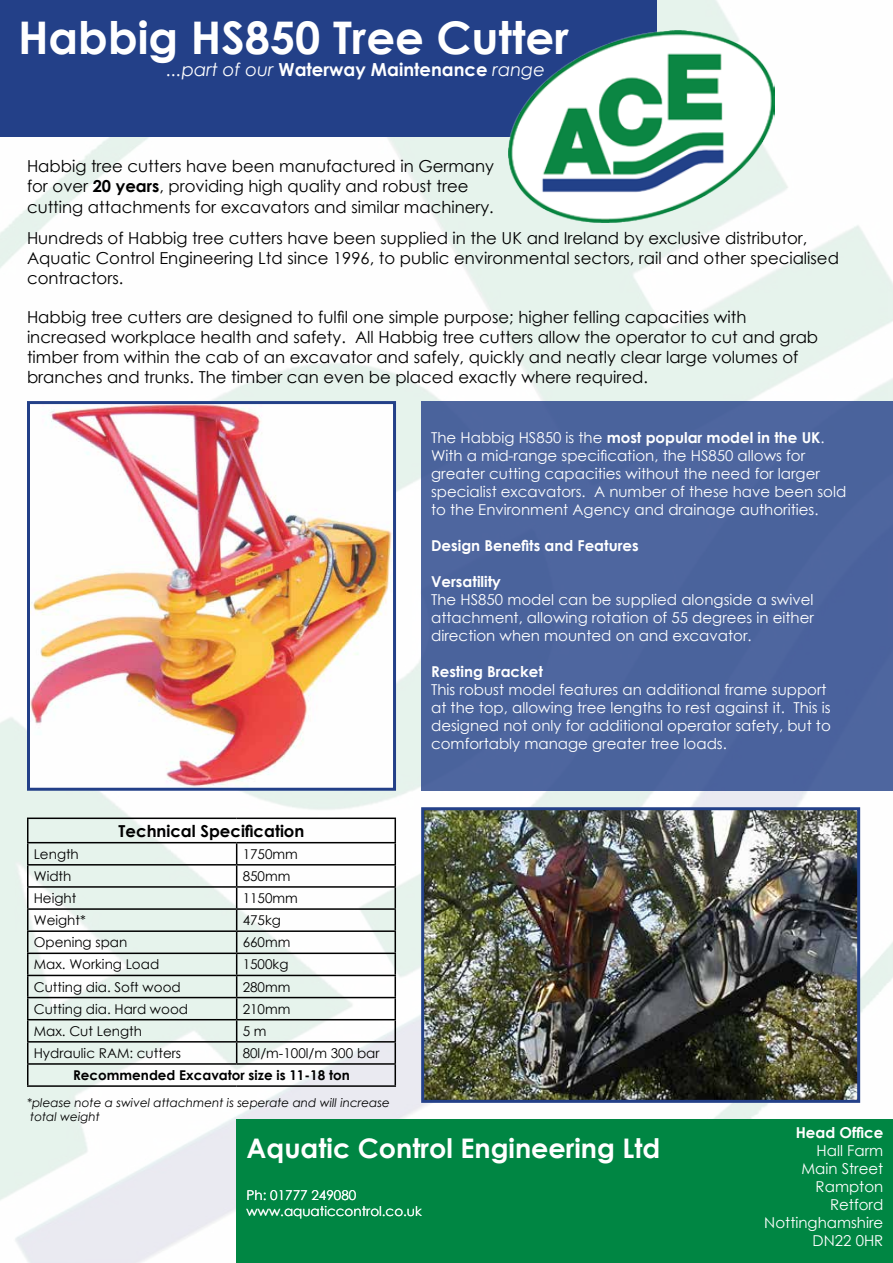
<style>
.page{position:relative;width:893px;height:1263px;background:#fff}
.page>*{position:absolute;margin:0;border:0;box-sizing:border-box;transform-origin:0 0}
.t1{font:700 45px "Century Gothic";color:#fff}
.t2{font:700 27px "Century Gothic";color:#fff}
.t3{font:700 18px "Century Gothic";color:#fff}
.t4{font:16.5px/19.8px "Century Gothic";color:#000}
.t5{font:700 16.5px "Century Gothic";color:#000}
.t6{font:15px/18px "Century Gothic";color:#fff}
.t7{font:700 15px "Century Gothic";color:#fff}
.t8{font:13.5px "Century Gothic";color:#000}
.t9{font:13.5px/16.2px "Century Gothic";color:#fff}
.t10{font:700 13.5px "Century Gothic";color:#000}
.t11{font:italic 12px/14.4px "Century Gothic";color:#000}
.s1{font-weight:400;font-style:italic}
.s2{font-weight:700}
</style>
<div class="page">
<img style="left:0;top:0;width:893px;height:1263px">
<div style="left:0;top:0;width:656px;height:136px;background:#234088"></div>
<div style="left:237px;top:1119px;width:656px;height:144px;background:#008643"></div>
<img style="left:509px;top:31px;width:265px;height:192px">
<div style="left:421px;top:401px;width:472px;height:390px;background:#4a639d"></div>
<img style="left:31px;top:405px;width:361px;height:382px">
<div style="left:27px;top:401px;width:369px;height:390px;border:3px solid #234088"></div>
<hr style="left:27px;top:817px;width:210px;height:2px;background:#000">
<hr style="left:237px;top:817px;width:159px;height:2px;background:#000">
<hr style="left:394px;top:819px;width:2px;height:23px;background:#000">
<hr style="left:27px;top:842px;width:210px;height:1px;background:#000">
<hr style="left:237px;top:842px;width:159px;height:1px;background:#000">
<hr style="left:394px;top:843px;width:2px;height:21px;background:#000">
<hr style="left:27px;top:864px;width:210px;height:1px;background:#000">
<hr style="left:237px;top:864px;width:159px;height:1px;background:#000">
<hr style="left:394px;top:865px;width:2px;height:21px;background:#000">
<hr style="left:27px;top:886px;width:210px;height:2px;background:#000">
<hr style="left:237px;top:886px;width:159px;height:2px;background:#000">
<hr style="left:394px;top:888px;width:2px;height:20px;background:#000">
<hr style="left:27px;top:908px;width:210px;height:2px;background:#000">
<hr style="left:237px;top:908px;width:159px;height:2px;background:#000">
<hr style="left:394px;top:910px;width:2px;height:20px;background:#000">
<hr style="left:27px;top:930px;width:210px;height:2px;background:#000">
<hr style="left:237px;top:930px;width:159px;height:2px;background:#000">
<hr style="left:394px;top:932px;width:2px;height:20px;background:#000">
<hr style="left:27px;top:952px;width:210px;height:2px;background:#000">
<hr style="left:237px;top:952px;width:159px;height:2px;background:#000">
<hr style="left:394px;top:954px;width:2px;height:21px;background:#000">
<hr style="left:27px;top:975px;width:210px;height:1px;background:#000">
<hr style="left:237px;top:975px;width:159px;height:1px;background:#000">
<hr style="left:394px;top:976px;width:2px;height:21px;background:#000">
<hr style="left:27px;top:997px;width:210px;height:1px;background:#000">
<hr style="left:237px;top:997px;width:159px;height:1px;background:#000">
<hr style="left:394px;top:998px;width:2px;height:21px;background:#000">
<hr style="left:27px;top:1019px;width:210px;height:1px;background:#000">
<hr style="left:237px;top:1019px;width:159px;height:1px;background:#000">
<hr style="left:394px;top:1020px;width:2px;height:21px;background:#000">
<hr style="left:27px;top:1041px;width:210px;height:1px;background:#000">
<hr style="left:237px;top:1041px;width:159px;height:1px;background:#000">
<svg style="left:236px;top:843px;width:1px;height:220px"></svg>
<hr style="left:394px;top:1042px;width:2px;height:21px;background:#000">
<hr style="left:27px;top:1063px;width:210px;height:2px;background:#000">
<svg style="left:27px;top:819px;width:1px;height:266px"></svg>
<hr style="left:237px;top:1063px;width:159px;height:2px;background:#000">
<hr style="left:394px;top:1065px;width:2px;height:20px;background:#000">
<hr style="left:27px;top:1085px;width:210px;height:2px;background:#000">
<hr style="left:237px;top:1085px;width:159px;height:2px;background:#000">
<img style="left:425px;top:811px;width:431px;height:288px">
<div style="left:421px;top:807px;width:439px;height:296px;border:3px solid #234088"></div>
<h1 class="t1" style="left:18px;top:3px;width:552px">Habbig HS850 Tree Cutter</h1>
<p class="t3" style="left:167px;top:56px;width:380px"><span class="s1">...part of our</span> Waterway Maintenance <span class="s1">range</span></p>
<p class="t4" style="left:27px;top:156px;width:469px">Habbig tree cutters have been manufactured in Germany for over <span class="s2">20 years</span>, providing high quality and robust tree</p>
<p class="t4" style="left:27px;top:197px;width:468px">cutting attachments for excavators and similar machinery.</p>
<p class="t4" style="left:27px;top:228px;width:813px">Hundreds of Habbig tree cutters have been supplied in the UK and Ireland by exclusive distributor,<br>Aquatic Control Engineering Ltd since 1996, to public environmental sectors, rail and other specialised contractors.</p>
<p class="t4" style="left:27px;top:307px;width:793px">Habbig tree cutters are designed to fulfil one simple purpose; higher felling capacities with increased workplace health and safety. All Habbig tree cutters allow the operator to cut and grab timber from within the cab of an excavator and safely, quickly and neatly clear large volumes of branches and trunks. The timber can even be placed exactly where required.</p>
<p class="t5" style="left:119px;top:818px;width:187px">Technical Specification</p>
<p class="t8" style="left:34px;top:844px;width:47px">Length</p>
<p class="t8" style="left:243px;top:844px;width:57px">1750mm</p>
<p class="t8" style="left:34px;top:867px;width:39px">Width</p>
<p class="t8" style="left:243px;top:867px;width:49px">850mm</p>
<p class="t8" style="left:34px;top:889px;width:44px">Height</p>
<p class="t8" style="left:243px;top:889px;width:57px">1150mm</p>
<p class="t8" style="left:34px;top:911px;width:54px">Weight*</p>
<p class="t8" style="left:243px;top:911px;width:40px">475kg</p>
<p class="t8" style="left:34px;top:933px;width:95px">Opening span</p>
<p class="t8" style="left:243px;top:933px;width:49px">660mm</p>
<p class="t8" style="left:34px;top:955px;width:127px">Max. Working Load</p>
<p class="t8" style="left:243px;top:955px;width:47px">1500kg</p>
<p class="t8" style="left:34px;top:977px;width:149px">Cutting dia. Soft wood</p>
<p class="t8" style="left:243px;top:977px;width:49px">280mm</p>
<p class="t8" style="left:34px;top:999px;width:156px">Cutting dia. Hard wood</p>
<p class="t8" style="left:243px;top:999px;width:49px">210mm</p>
<p class="t8" style="left:34px;top:1021px;width:110px">Max. Cut Length</p>
<p class="t8" style="left:243px;top:1021px;width:25px">5 m</p>
<p class="t8" style="left:34px;top:1044px;width:149px">Hydraulic RAM: cutters</p>
<p class="t8" style="left:243px;top:1044px;width:138px">80l/m-100l/m 300 bar</p>
<p class="t10" style="left:73px;top:1065px;width:278px">Recommended Excavator size is 11-18 ton</p>
<p class="t11" style="left:27px;top:1095px;width:364px">*please note a swivel attachment is seperate and will increase total weight</p>
<p class="t6" style="left:431px;top:428px;width:417px">The Habbig HS850 is the <span class="s2">most popular model in the UK</span>.<br>With a mid-range specification, the HS850 allows for greater cutting capacities without the need for larger specialist excavators. A number of these have been sold to the Environment Agency and drainage authorities.</p>
<p class="t7" style="left:431px;top:534px;width:209px">Design Benefits and Features</p>
<p class="t7" style="left:431px;top:570px;width:71px">Versatility</p>
<p class="t6" style="left:431px;top:590px;width:384px;text-align:justify">The HS850 model can be supplied alongside a swivel attachment, allowing rotation of 55 degrees in either direction when mounted on and excavator.</p>
<p class="t7" style="left:431px;top:660px;width:113px">Resting Bracket</p>
<p class="t6" style="left:431px;top:680px;width:401px">This robust model features an additional frame support at the top, allowing tree lengths to rest against it. This is designed not only for additional operator safety, but to comfortably manage greater tree loads.</p>
<h2 class="t2" style="left:247px;top:1127px;width:415px">Aquatic Control Engineering Ltd</h2>
<p class="t9" style="left:247px;top:1186px;width:177px">Ph: 01777 249080 www.aquaticcontrol.co.uk</p>
<p class="t7" style="left:796px;top:1121px;width:89px">Head Office</p>
<p class="t6" style="left:764px;top:1141px;width:121px;text-align:right">Hall Farm<br>Main Street<br>Rampton<br>Retford<br>Nottinghamshire<br>DN22 0HR</p>
</div>
